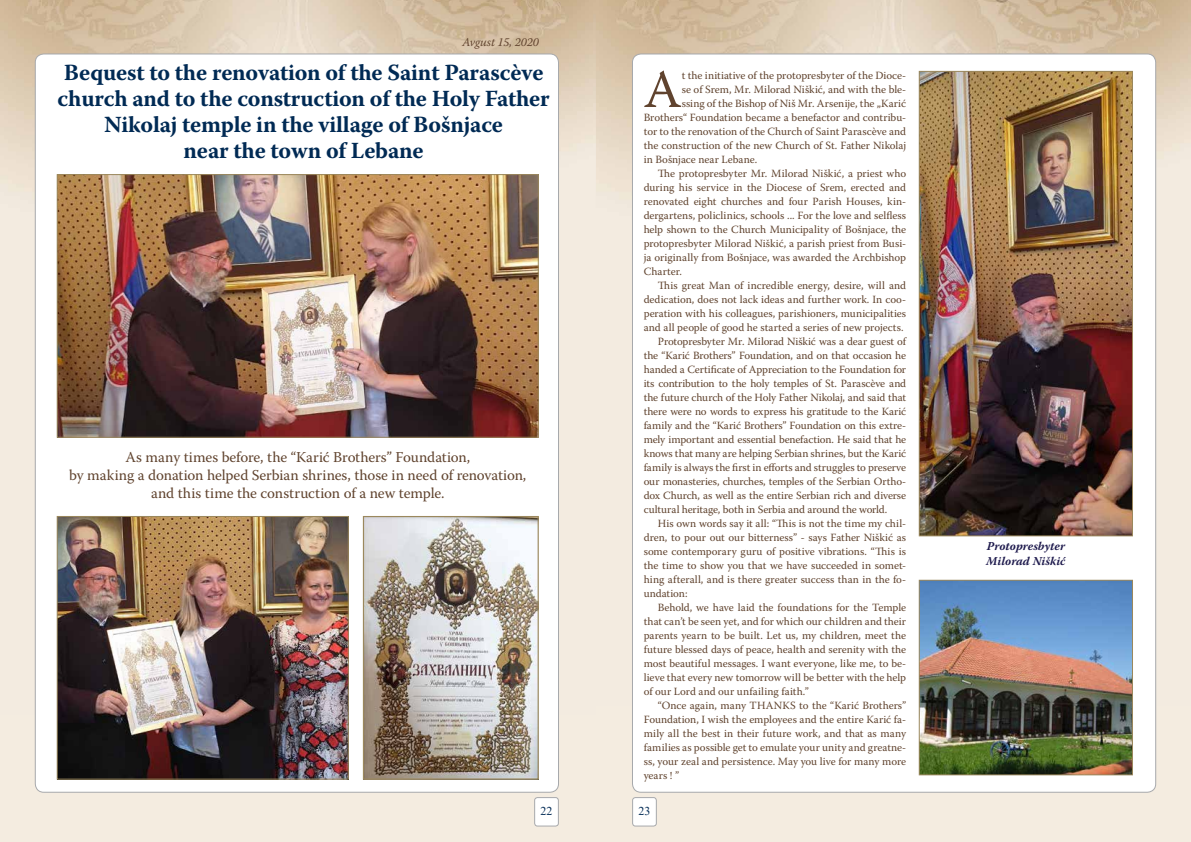
<style>
.page{position:relative;width:1191px;height:842px;background:#fff}
.page>*{position:absolute;margin:0;border:0;box-sizing:border-box;transform-origin:0 0}
.t1{font:53.5px "Warnock Pro";color:#60432e}
.t2{font:700 23px/26px "Warnock Pro";letter-spacing:-.01em;color:#002a54;text-align:center}
.t3{font:15px/18px "Warnock Pro";letter-spacing:-.01em;color:#60432e;text-align:center}
.t4{font:italic 700 12px/14.4px "Warnock Pro";color:#1e1a4d}
.t5{font:italic 12px "Warnock Pro";letter-spacing:-.01em;color:#60432e}
.t6{font:12px "Times New Roman";color:#002a54}
.t7{font:11px "Warnock Pro";letter-spacing:-.005em;color:#60432e}
.t8{font:11px "Warnock Pro";letter-spacing:.015em;color:#60432e}
</style>
<div class="page">
<div style="left:595px;top:675px;width:596px;height:167px;background:#f4ece0"></div>
<img style="left:595px;top:0;width:595px;height:705px">
<div style="left:632px;top:797px;width:24px;height:29px;background:#fff;border-radius:3px"></div>
<div style="left:632px;top:797px;width:24px;height:29px;border:1px solid #a7a9ac;border-radius:3px"></div>
<div style="left:632px;top:54px;width:523px;height:738px;background:#fff;border-radius:9px"></div>
<div style="left:0;top:675px;width:594px;height:167px;background:#f4ece0"></div>
<img style="left:0;top:0;width:595px;height:715px">
<div style="left:35px;top:54px;width:523px;height:738px;background:#fff;border-radius:9px"></div>
<div style="left:534px;top:797px;width:24px;height:29px;background:#fff;border-radius:3px"></div>
<div style="left:534px;top:797px;width:24px;height:29px;border:1px solid #a7a9ac;border-radius:3px"></div>
<img style="left:59px;top:176px;width:478px;height:260px">
<div style="left:57px;top:174px;width:482px;height:264px;border:1px solid #9b885d"></div>
<img style="left:59px;top:518px;width:288px;height:260px">
<div style="left:57px;top:516px;width:292px;height:264px;border:1px solid #9b885d"></div>
<img style="left:365px;top:518px;width:172px;height:260px">
<div style="left:363px;top:516px;width:176px;height:264px;border:1px solid #9b885d"></div>
<img style="left:920px;top:582px;width:211px;height:191px">
<div style="left:918px;top:580px;width:215px;height:195px;border:1px solid #9b885d"></div>
<img style="left:920px;top:73px;width:211px;height:461px">
<div style="left:918px;top:71px;width:215px;height:465px;border:1px solid #9b885d"></div>
<p class="t5" style="left:462px;top:35px;width:78px">Avgust 15, 2020</p>
<h2 class="t2" style="left:58px;top:59px;width:493px">Bequest to the renovation of the Saint Parascève church and to the construction of the Holy Father Nikolaj temple in the village of Bošnjace<br>near the town of Lebane</h2>
<h3 class="t3" style="left:69px;top:448px;width:459px">As many times before, the “Karić Brothers” Foundation,<br>by making a donation helped Serbian shrines, those in need of renovation, and this time the construction of a new temple.</h3>
<h1 class="t1" style="left:643px;top:57px;width:39px">A</h1>
<p class="t7" style="left:681px;top:69px;width:226px">t the initiative of the protopresbyter of the Dioce-</p>
<p class="t7" style="left:681px;top:83px;width:226px">se of Srem, Mr. Milorad Niškić, and with the ble-</p>
<p class="t7" style="left:681px;top:97px;width:226px">ssing of the Bishop of Niš Mr. Arsenije, the „Karić</p>
<p class="t7" style="left:643px;top:111px;width:264px">Brothers“ Foundation became a benefactor and contribu-</p>
<p class="t7" style="left:643px;top:125px;width:264px">tor to the renovation of the Church of Saint Parascève and</p>
<p class="t7" style="left:643px;top:139px;width:264px">the construction of the new Church of St. Father Nikolaj</p>
<p class="t7" style="left:643px;top:153px;width:115px">in Bošnjace near Lebane.</p>
<p class="t7" style="left:658px;top:167px;width:250px">The protopresbyter Mr. Milorad Niškić, a priest who</p>
<p class="t7" style="left:643px;top:181px;width:264px">during his service in the Diocese of Srem, erected and</p>
<p class="t7" style="left:643px;top:195px;width:264px">renovated eight churches and four Parish Houses, kin-</p>
<p class="t7" style="left:643px;top:209px;width:264px">dergartens, policlinics, schools ... For the love and selfless</p>
<p class="t7" style="left:643px;top:223px;width:264px">help shown to the Church Municipality of Bošnjace, the</p>
<p class="t7" style="left:643px;top:237px;width:264px">protopresbyter Milorad Niškić, a parish priest from Busi-</p>
<p class="t7" style="left:643px;top:251px;width:264px">ja originally from Bošnjace, was awarded the Archbishop</p>
<p class="t7" style="left:643px;top:265px;width:40px">Charter.</p>
<p class="t7" style="left:658px;top:279px;width:250px">This great Man of incredible energy, desire, will and</p>
<p class="t7" style="left:643px;top:293px;width:264px">dedication, does not lack ideas and further work. In coo-</p>
<p class="t7" style="left:643px;top:307px;width:264px">peration with his colleagues, parishioners, municipalities</p>
<p class="t7" style="left:643px;top:321px;width:261px">and all people of good he started a series of new projects.</p>
<p class="t7" style="left:658px;top:335px;width:250px">Protopresbyter Mr. Milorad Niškić was a dear guest of</p>
<p class="t7" style="left:643px;top:349px;width:264px">the “Karić Brothers” Foundation, and on that occasion he</p>
<p class="t7" style="left:643px;top:363px;width:264px">handed a Certificate of Appreciation to the Foundation for</p>
<p class="t7" style="left:643px;top:377px;width:264px">its contribution to the holy temples of St. Parascève and</p>
<p class="t7" style="left:643px;top:391px;width:264px">the future church of the Holy Father Nikolaj, and said that</p>
<p class="t7" style="left:643px;top:405px;width:264px">there were no words to express his gratitude to the Karić</p>
<p class="t7" style="left:643px;top:419px;width:264px">family and the “Karić Brothers” Foundation on this extre-</p>
<p class="t7" style="left:643px;top:433px;width:264px">mely important and essential benefaction. He said that he</p>
<p class="t7" style="left:643px;top:447px;width:264px">knows that many are helping Serbian shrines, but the Karić</p>
<p class="t7" style="left:643px;top:461px;width:264px">family is always the first in efforts and struggles to preserve</p>
<p class="t7" style="left:643px;top:475px;width:264px">our monasteries, churches, temples of the Serbian Ortho-</p>
<p class="t7" style="left:643px;top:489px;width:264px">dox Church, as well as the entire Serbian rich and diverse</p>
<p class="t7" style="left:643px;top:503px;width:245px">cultural heritage, both in Serbia and around the world.</p>
<p class="t7" style="left:658px;top:517px;width:250px">His own words say it all: “This is not the time my chil-</p>
<p class="t7" style="left:643px;top:531px;width:264px">dren, to pour out our bitterness” - says Father Niškić as</p>
<p class="t7" style="left:643px;top:545px;width:264px">some contemporary guru of positive vibrations. “This is</p>
<p class="t7" style="left:643px;top:559px;width:264px">the time to show you that we have succeeded in somet-</p>
<p class="t7" style="left:643px;top:573px;width:264px">hing afterall, and is there greater success than in the fo-</p>
<p class="t7" style="left:643px;top:587px;width:45px">undation:</p>
<p class="t7" style="left:658px;top:601px;width:250px">Behold, we have laid the foundations for the Temple</p>
<p class="t7" style="left:643px;top:615px;width:264px">that can’t be seen yet, and for which our children and their</p>
<p class="t7" style="left:643px;top:629px;width:264px">parents yearn to be built. Let us, my children, meet the</p>
<p class="t7" style="left:643px;top:643px;width:264px">future blessed days of peace, health and serenity with the</p>
<p class="t7" style="left:643px;top:657px;width:264px">most beautiful messages. I want everyone, like me, to be-</p>
<p class="t7" style="left:643px;top:671px;width:264px">lieve that every new tomorrow will be better with the help</p>
<p class="t8" style="left:643px;top:685px;width:167px">of our Lord and our unfailing faith.”</p>
<p class="t7" style="left:658px;top:699px;width:250px">“Once again, many THANKS to the “Karić Brothers”</p>
<p class="t7" style="left:643px;top:713px;width:264px">Foundation, I wish the employees and the entire Karić fa-</p>
<p class="t7" style="left:643px;top:727px;width:264px">mily all the best in their future work, and that as many</p>
<p class="t7" style="left:643px;top:741px;width:264px">families as possible get to emulate your unity and greatne-</p>
<p class="t7" style="left:643px;top:755px;width:264px">ss, your zeal and persistence. May you live for many more</p>
<p class="t7" style="left:643px;top:769px;width:37px">years ! ”</p>
<p class="t6" style="left:540px;top:803px;width:13px">22</p>
<p class="t6" style="left:638px;top:803px;width:13px">23</p>
<p class="t4" style="left:986px;top:539px;width:81px">Protopresbyter<br>Milorad Niškić</p>
</div>
